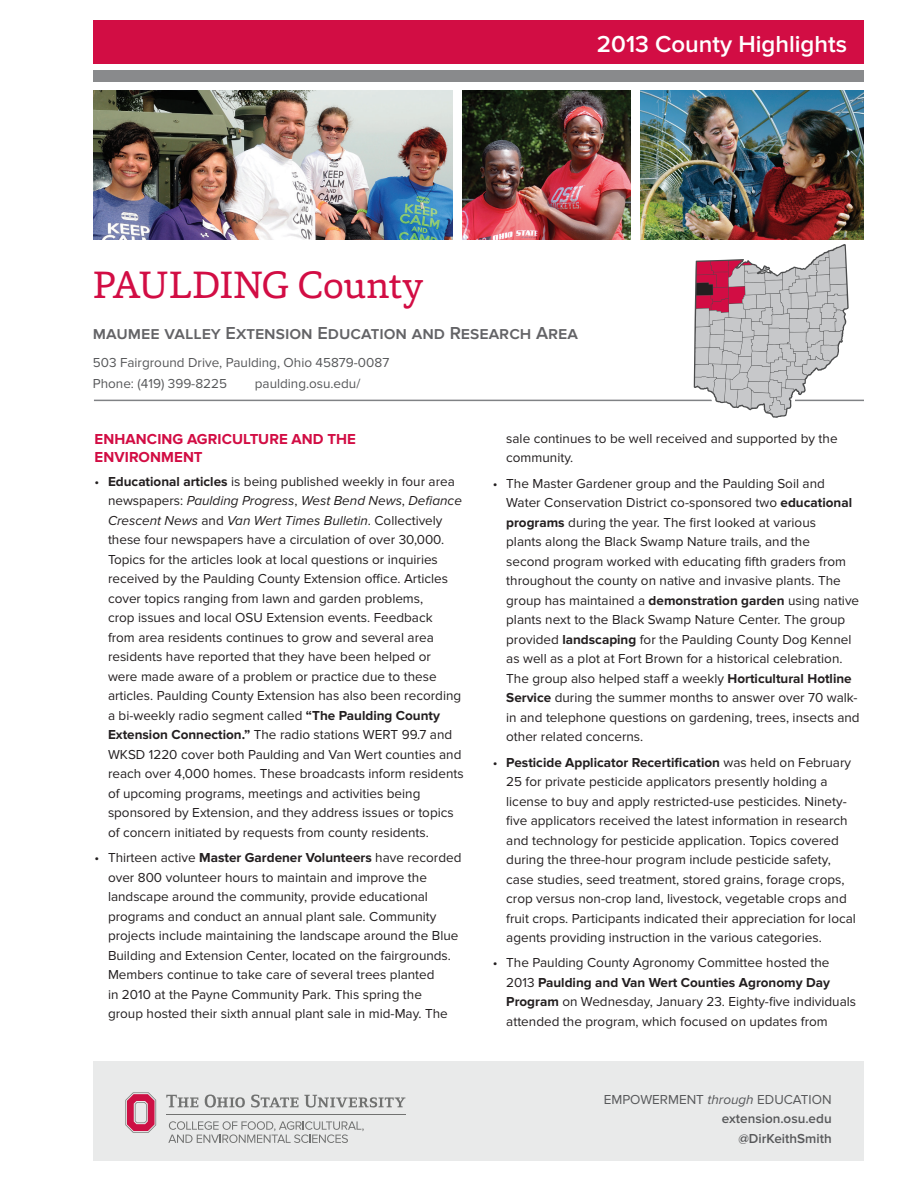
<style>
.page{position:relative;width:918px;height:1188px;background:#fff}
.page>*{position:absolute;margin:0;border:0;box-sizing:border-box;transform-origin:0 0}
.County_name{font:39px "Capita";letter-spacing:-.015em;color:#d20d44}
.Sub1-Proxima_Nova{font:600 24px "Proxima Nova";color:#fff}
.EERA_Name{font:600 18px "Proxima Nova";color:#636366}
.Section_Heads{font:700 15px/18px "Proxima Nova";letter-spacing:.005em;color:#d20d44}
.t1{font:13.5px/19.5px "Proxima Nova";color:#231f20}
.Address_name{font:13.5px "Proxima Nova";color:#57585a}
.web-tweet_text{font:600 13.5px "Proxima Nova";color:#57585a}
.s1{font-weight:700}
.s2{font-style:italic}
</style>
<div class="page">
<div style="left:94px;top:21px;width:770px;height:43px;background:#d20d44"></div>
<div style="left:94px;top:70px;width:770px;height:12px;background:#898a8c"></div>
<hr style="left:94px;top:400px;width:770px;height:1px;background:#808285">
<div style="left:94px;top:1062px;width:770px;height:99px;background:#e9eaea"></div>
<svg style="left:168px;top:1121px;width:196px;height:22px"></svg>
<svg style="left:125px;top:1092px;width:31px;height:41px"></svg>
<hr style="left:166px;top:1114px;width:240px;height:1px;background:#717271">
<svg style="left:166px;top:1095px;width:32px;height:12px"></svg>
<svg style="left:205px;top:1095px;width:40px;height:13px"></svg>
<svg style="left:251px;top:1095px;width:47px;height:13px"></svg>
<svg style="left:304px;top:1095px;width:101px;height:13px"></svg>
<img style="left:462px;top:91px;width:169px;height:149px">
<img style="left:640px;top:91px;width:224px;height:149px">
<img style="left:94px;top:91px;width:359px;height:149px">
<svg style="left:690px;top:244px;width:162px;height:174px"></svg>
<p class="Sub1-Proxima_Nova" style="left:597px;top:30px;width:252px">2013 County Highlights</p>
<p class="County_name" style="left:93px;top:259px;width:332px">PAULDING County</p>
<p class="EERA_Name" style="left:93px;top:322px;width:487px">maumee valley Extension Education and Research Area</p>
<p class="Address_name" style="left:93px;top:354px;width:298px">503 Fairground Drive, Paulding, Ohio 45879-0087</p>
<p class="Address_name" style="left:93px;top:375px;width:136px">Phone: (419) 399-8225</p>
<p class="Address_name" style="left:255px;top:375px;width:107px">paulding.osu.edu/</p>
<p class="Section_Heads" style="left:94px;top:430px;width:263px">ENHANCING AGRICULTURE AND THE<br>ENVIRONMENT</p>
<p class="t1" style="left:108px;top:472px;width:357px;text-indent:-14px">• <span class="s1">Educational articles</span> is being published weekly in four area newspapers: <span class="s2">Paulding Progress</span>, <span class="s2">West Bend News</span>, <span class="s2">Defiance Crescent News</span> and <span class="s2">Van Wert Times Bulletin</span>. Collectively these four newspapers have a circulation of over 30,000.<br>Topics for the articles look at local questions or inquiries received by the Paulding County Extension office. Articles cover topics ranging from lawn and garden problems,<br>crop issues and local OSU Extension events. Feedback<br>from area residents continues to grow and several area residents have reported that they have been helped or were made aware of a problem or practice due to these articles. Paulding County Extension has also been recording a bi-weekly radio segment called <span class="s1">“The Paulding County Extension Connection.”</span> The radio stations WERT 99.7 and WKSD 1220 cover both Paulding and Van Wert counties and reach over 4,000 homes. These broadcasts inform residents of upcoming programs, meetings and activities being sponsored by Extension, and they address issues or topics of concern initiated by requests from county residents.</p>
<p class="t1" style="left:108px;top:848px;width:355px;text-indent:-14px">• Thirteen active <span class="s1">Master Gardener Volunteers</span> have recorded over 800 volunteer hours to maintain and improve the landscape around the community, provide educational programs and conduct an annual plant sale. Community projects include maintaining the landscape around the Blue Building and Extension Center, located on the fairgrounds.<br>Members continue to take care of several trees planted<br>in 2010 at the Payne Community Park. This spring the<br>group hosted their sixth annual plant sale in mid-May. The</p>
<p class="t1" style="left:506px;top:429px;width:333px">sale continues to be well received and supported by the community.</p>
<p class="t1" style="left:506px;top:474px;width:355px;text-indent:-13px">• The Master Gardener group and the Paulding Soil and Water Conservation District co-sponsored two <span class="s1">educational programs</span> during the year. The first looked at various<br>plants along the Black Swamp Nature trails, and the<br>second program worked with educating fifth graders from throughout the county on native and invasive plants. The group has maintained a <span class="s1">demonstration garden</span> using native plants next to the Black Swamp Nature Center. The group provided <span class="s1">landscaping</span> for the Paulding County Dog Kennel as well as a plot at Fort Brown for a historical celebration.<br>The group also helped staff a weekly <span class="s1">Horticultural Hotline Service</span> during the summer months to answer over 70 walk&shy;in and telephone questions on gardening, trees, insects and other related concerns.</p>
<p class="t1" style="left:506px;top:753px;width:351px;text-indent:-14px">• <span class="s1">Pesticide Applicator Recertification</span> was held on February 25 for private pesticide applicators presently holding a license to buy and apply restricted-use pesticides. Ninety&shy;five applicators received the latest information in research and technology for pesticide application. Topics covered during the three-hour program include pesticide safety, case studies, seed treatment, stored grains, forage crops, crop versus non-crop land, livestock, vegetable crops and fruit crops. Participants indicated their appreciation for local agents providing instruction in the various categories.</p>
<p class="t1" style="left:506px;top:953px;width:351px;text-indent:-14px">• The Paulding County Agronomy Committee hosted the 2013 <span class="s1">Paulding and Van Wert Counties Agronomy Day Program</span> on Wednesday, January 23. Eighty-five individuals attended the program, which focused on updates from</p>
<p class="Address_name" style="left:604px;top:1091px;width:229px">EMPOWERMENT <span class="s2">through</span> EDUCATION</p>
<p class="web-tweet_text" style="left:722px;top:1111px;width:111px">extension.osu.edu</p>
<p class="web-tweet_text" style="left:738px;top:1130px;width:95px">@DirKeithSmith</p>
</div>
